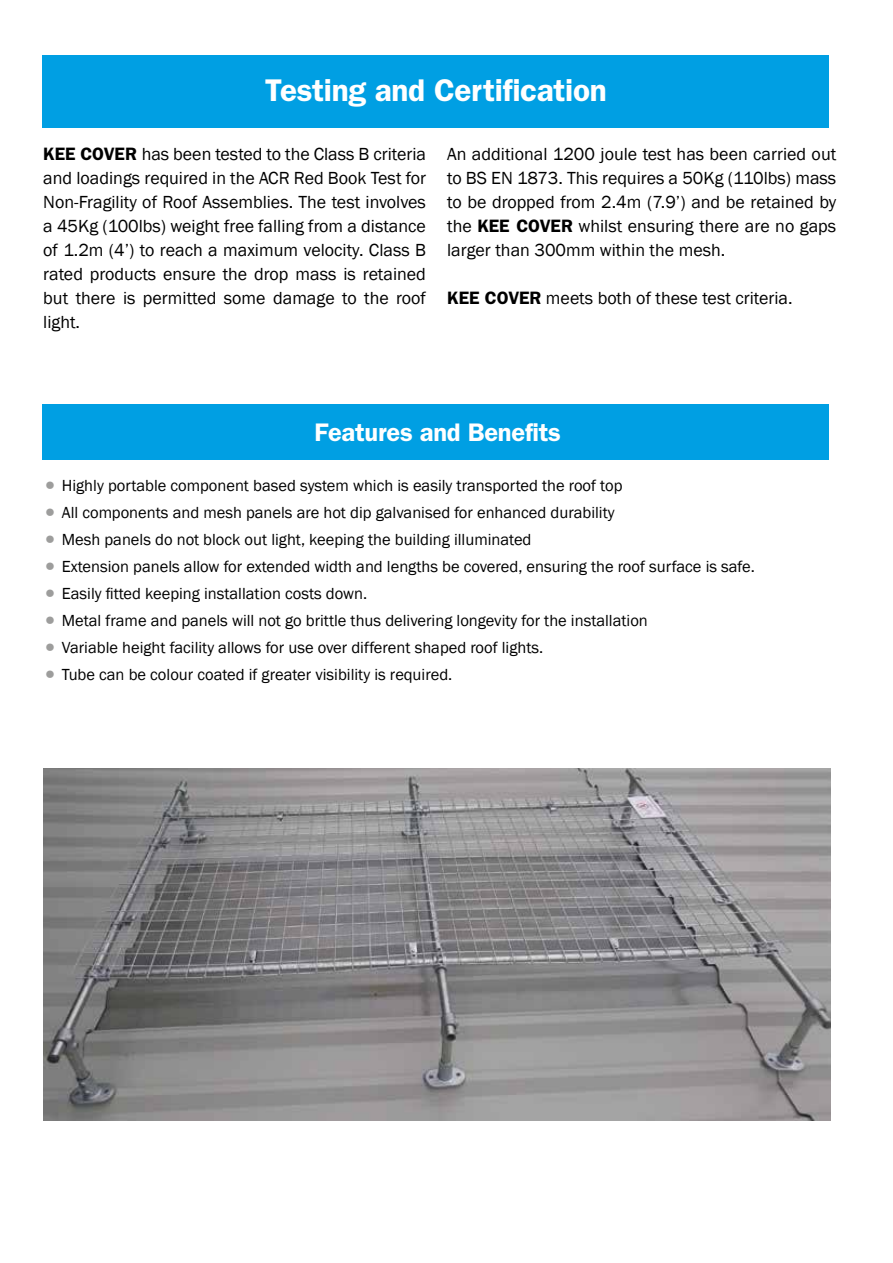
<style>
.page{position:relative;width:893px;height:1263px;background:#fff}
.page>*{position:absolute;margin:0;border:0;box-sizing:border-box;transform-origin:0 0}
.t1{font:600 31.5px "ITC Franklin Gothic Std";letter-spacing:-.01em;color:#fff}
.t2{font:600 25.5px "ITC Franklin Gothic Std";letter-spacing:-.01em;color:#fff}
.t3{font:18px/24px "Franklin Gothic";color:#000;text-align:justify}
.t4{font:16.5px "Franklin Gothic";color:#000}
.s1{font-family:"ITC Franklin Gothic Std";font-weight:600}
.s2{font-family:"ITC Franklin Gothic Std";font-weight:600;font-size:25.5px;color:#9d9d9c}
</style>
<div class="page">
<div style="left:42px;top:404px;width:787px;height:56px;background:#009fe3"></div>
<div style="left:43px;top:55px;width:786px;height:73px;background:#009fe3"></div>
<img style="left:43px;top:768px;width:788px;height:352px">
<h1 class="t1" style="left:265px;top:72px;width:343px">Testing and Certification</h1>
<p class="t3" style="left:43px;top:143px;width:384px"><span class="s1">KEE COVER</span> has been tested to the Class B criteria and loadings required in the ACR Red Book Test for Non-Fragility of Roof Assemblies. The test involves a 45Kg (100lbs) weight free falling from a distance of 1.2m (4’) to reach a maximum velocity. Class B rated products ensure the drop mass is retained but there is permitted some damage to the roof light.</p>
<p class="t3" style="left:447px;top:143px;width:391px">An additional 1200 joule test has been carried out to BS EN 1873. This requires a 50Kg (110lbs) mass to be dropped from 2.4m (7.9’) and be retained by the <span class="s1">KEE COVER</span> whilst ensuring there are no gaps larger than 300mm within the mesh.</p>
<p class="t3" style="left:447px;top:287px;width:347px"><span class="s1">KEE COVER</span> meets both of these test criteria.</p>
<h2 class="t2" style="left:315px;top:417px;width:248px">Features and Benefits</h2>
<p class="t4" style="left:42px;top:475px;width:582px"><span class="s2">•</span> Highly portable component based system which is easily transported the roof top</p>
<p class="t4" style="left:42px;top:502px;width:574px"><span class="s2">•</span> All components and mesh panels are hot dip galvanised for enhanced durability</p>
<p class="t4" style="left:42px;top:529px;width:491px"><span class="s2">•</span> Mesh panels do not block out light, keeping the building illuminated</p>
<p class="t4" style="left:42px;top:556px;width:714px"><span class="s2">•</span> Extension panels allow for extended width and lengths be covered, ensuring the roof surface is safe.</p>
<p class="t4" style="left:42px;top:583px;width:326px"><span class="s2">•</span> Easily fitted keeping installation costs down.</p>
<p class="t4" style="left:42px;top:610px;width:607px"><span class="s2">•</span> Metal frame and panels will not go brittle thus delivering longevity for the installation</p>
<p class="t4" style="left:42px;top:637px;width:502px"><span class="s2">•</span> Variable height facility allows for use over different shaped roof lights.</p>
<p class="t4" style="left:42px;top:664px;width:412px"><span class="s2">•</span> Tube can be colour coated if greater visibility is required.</p>
</div>
